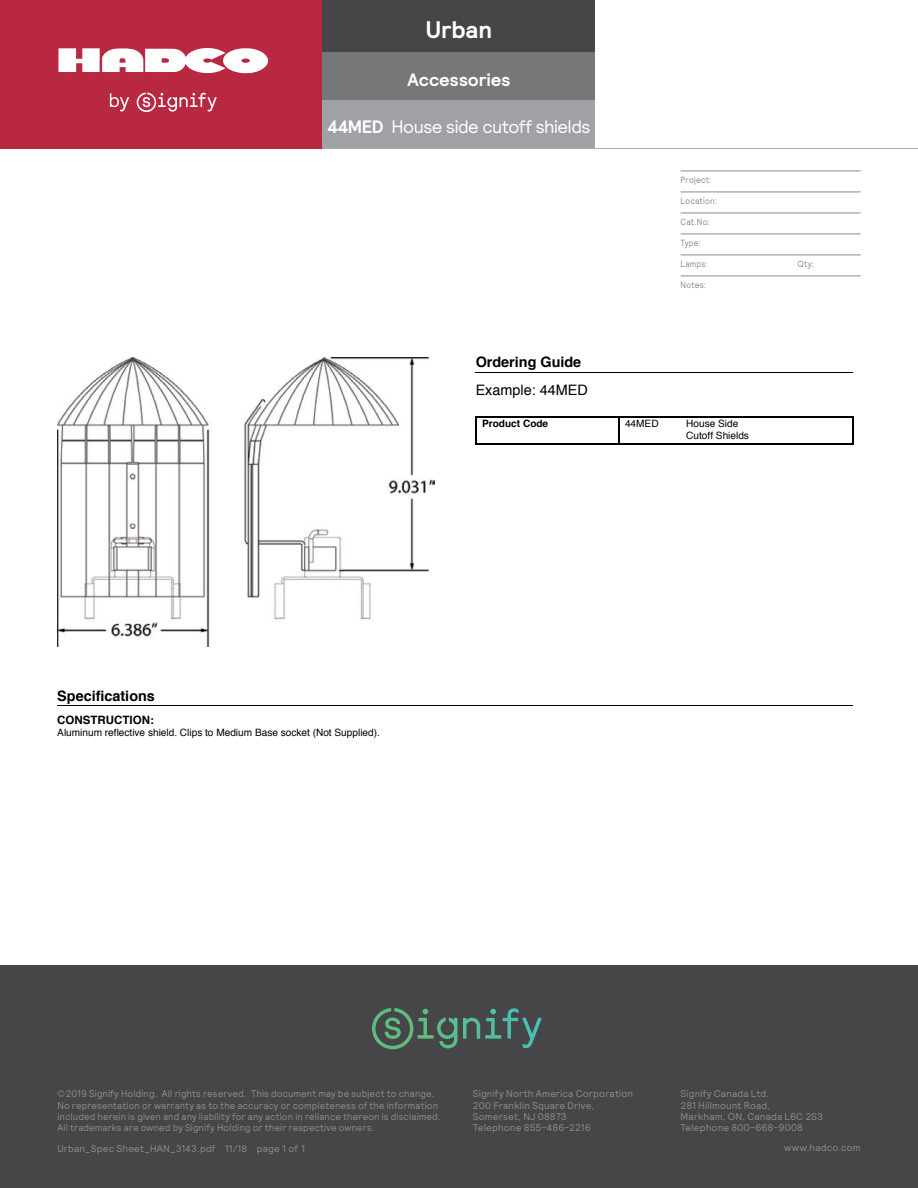
<style>
.page{position:relative;width:918px;height:1188px;background:#fff}
.page>*{position:absolute;margin:0;border:0;box-sizing:border-box;transform-origin:0 0}
.t1{font:700 24px "Relative";color:#fff}
.t2{font:18px "Relative";letter-spacing:-.03em;color:#fff}
.t3{font:700 18px "Relative";color:#fff}
.t4{font:700 14.4px "Helvetica";color:#000}
.t5{font:14.4px "Helvetica";color:#000}
.t6{font:700 11.55px "Helvetica";color:#000}
.t7{font:10.05px/11.4px "Helvetica";color:#000}
.t8{font:700 10.05px "Helvetica";color:#000}
.t9{font:9.75px/11.2px "Relative";letter-spacing:.015em;color:#8a8c8e;scale:.96 1}
.t10{font:9.75px/11.2px "Relative";letter-spacing:.015em;color:#8a8c8e}
.t11{font:9px "Relative";letter-spacing:.02em;color:#8a8c8e;scale:.9 1}
.s1{font-weight:700}
</style>
<div class="page">
<hr style="left:681px;top:171px;width:180px;height:1px;background:#8a8c8e">
<hr style="left:681px;top:192px;width:180px;height:1px;background:#8a8c8e">
<hr style="left:681px;top:213px;width:180px;height:1px;background:#8a8c8e">
<hr style="left:681px;top:234px;width:180px;height:1px;background:#8a8c8e">
<hr style="left:681px;top:255px;width:180px;height:1px;background:#8a8c8e">
<hr style="left:681px;top:276px;width:180px;height:1px;background:#8a8c8e">
<div style="left:0;top:0;width:322px;height:148px;background:#b82841"></div>
<div style="left:322px;top:0;width:274px;height:52px;background:#464547"></div>
<div style="left:322px;top:52px;width:274px;height:48px;background:#757779"></div>
<div style="left:322px;top:100px;width:274px;height:48px;background:#9fa1a4"></div>
<hr style="left:0;top:148px;width:322px;height:1px;background:#b82841">
<hr style="left:322px;top:148px;width:274px;height:1px;background:#abadb0">
<hr style="left:596px;top:148px;width:322px;height:1px;background:#abadb0">
<svg style="left:110px;top:93px;width:107px;height:19px"></svg>
<svg style="left:59px;top:48px;width:209px;height:26px"></svg>
<div style="left:0;top:965px;width:918px;height:223px;background:#464547"></div>
<svg style="left:372px;top:1008px;width:167px;height:41px"></svg>
<img style="left:57px;top:357px;width:378px;height:290px">
<hr style="left:476px;top:372px;width:377px;height:1px;background:#000">
<hr style="left:476px;top:416px;width:143px;height:1px;background:#000">
<svg style="left:475px;top:416px;width:1px;height:28px"></svg>
<hr style="left:476px;top:443px;width:143px;height:1px;background:#000">
<hr style="left:619px;top:416px;width:234px;height:1px;background:#000">
<svg style="left:618px;top:417px;width:1px;height:26px"></svg>
<svg style="left:853px;top:416px;width:1px;height:28px"></svg>
<hr style="left:619px;top:443px;width:234px;height:1px;background:#000">
<hr style="left:57px;top:706px;width:796px;height:1px;background:#000">
<h1 class="t1" style="left:426px;top:14px;width:68px">Urban</h1>
<h2 class="t3" style="left:408px;top:67px;width:104px">Accessories</h2>
<h2 class="t2" style="left:327px;top:115px;width:265px"><span class="s1">44MED</span> House side cutoff shields</h2>
<p class="t11" style="left:681px;top:174px;width:36px">Project:</p>
<p class="t11" style="left:681px;top:195px;width:42px">Location:</p>
<p class="t11" style="left:681px;top:216px;width:34px">Cat.No:</p>
<p class="t11" style="left:681px;top:237px;width:24px">Type:</p>
<p class="t11" style="left:681px;top:258px;width:32px">Lamps:</p>
<p class="t11" style="left:798px;top:258px;width:20px">Qty:</p>
<p class="t11" style="left:681px;top:279px;width:30px">Notes:</p>
<h3 class="t4" style="left:476px;top:351px;width:107px">Ordering Guide</h3>
<h3 class="t5" style="left:476px;top:378px;width:114px">Example: 44MED</h3>
<p class="t8" style="left:482px;top:416px;width:68px">Product Code</p>
<p class="t7" style="left:625px;top:418px;width:35px">44MED</p>
<p class="t7" style="left:686px;top:418px;width:64px">House Side<br>Cutoff Shields</p>
<h3 class="t4" style="left:57px;top:685px;width:99px">Specifications</h3>
<p class="t6" style="left:57px;top:711px;width:98px">CONSTRUCTION:</p>
<p class="t7" style="left:57px;top:727px;width:324px">Aluminum reflective shield. Clips to Medium Base socket (Not Supplied).</p>
<p class="t9" style="left:57px;top:1088px;width:401px">©2019 Signify Holding. All rights reserved. This document may be subject to change.<br>No representation or warranty as to the accuracy or completeness of the information included herein is given and any liability for any action in reliance thereon is disclaimed.<br>All trademarks are owned by Signify Holding or their respective owners.</p>
<p class="t10" style="left:473px;top:1088px;width:162px">Signify North America Corporation<br>200 Franklin Square Drive,<br>Somerset, NJ 08873<br>Telephone 855-486-2216</p>
<p class="t10" style="left:681px;top:1088px;width:144px">Signify Canada Ltd.<br>281 Hillmount Road,<br>Markham, ON, Canada L6C 2S3<br>Telephone 800-668-9008</p>
<p class="t10" style="left:57px;top:1143px;width:249px">Urban_Spec Sheet_HAN_3143.pdf 11/18 page 1 of 1</p>
<p class="t10" style="left:784px;top:1142px;width:78px">www.hadco.com</p>
</div>
